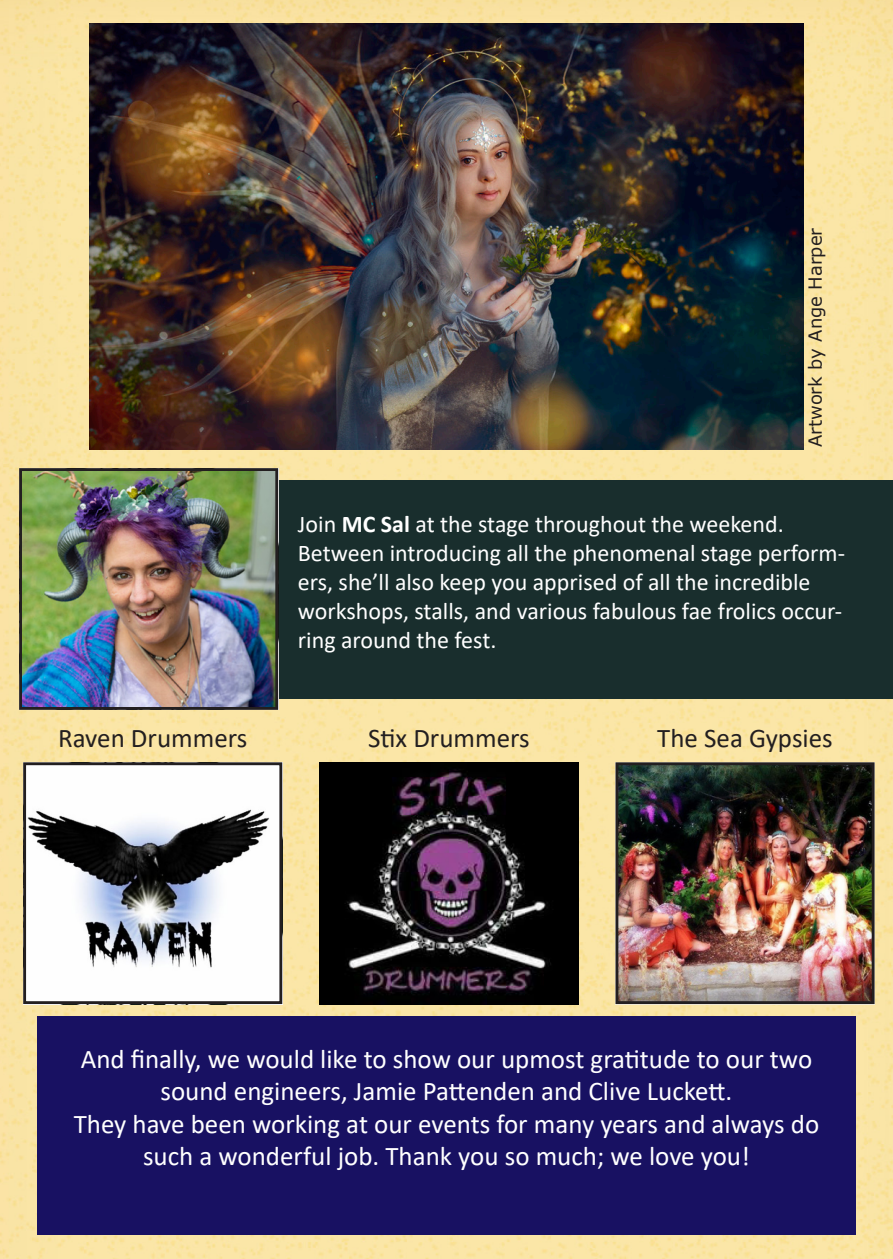
<style>
.page{position:relative;width:893px;height:1259px;background:#fff}
.page>*{position:absolute;margin:0;border:0;box-sizing:border-box;transform-origin:0 0}
.t1{font:27px/32.4px "Calibri";color:#fff;text-align:center}
.t2{font:27px "Calibri";color:#231f20}
.t3{font:24px/28.8px "Calibri";color:#fff}
.t4{font:18px "Verdana";color:#231f20}
.s1{font-weight:700}
</style>
<div class="page">
<img style="left:0;top:0;width:893px;height:1259px">
<div style="left:37px;top:1016px;width:819px;height:218px;background:#181162"></div>
<div style="left:35px;top:480px;width:858px;height:218px;background:#192e2d"></div>
<img style="left:23px;top:472px;width:251px;height:234px">
<div style="left:19px;top:468px;width:259px;height:242px;border:3px solid #231f20"></div>
<img style="left:27px;top:766px;width:251px;height:234px">
<div style="left:23px;top:762px;width:259px;height:242px;border:3px solid #231f20"></div>
<img style="left:319px;top:762px;width:259px;height:242px">
<img style="left:619px;top:766px;width:251px;height:234px">
<div style="left:615px;top:762px;width:259px;height:242px;border:3px solid #231f20"></div>
<img style="left:89px;top:24px;width:715px;height:425px">
<p class="t4" style="left:803px;top:447px;width:221px;rotate:-90deg">Artwork by Ange Harper</p>
<p class="t3" style="left:298px;top:509px;width:487px">Join <span class="s1">MC Sal</span> at the stage throughout the weekend.</p>
<p class="t3" style="left:298px;top:538px;width:549px">Between introducing all the phenomenal stage perform&shy;ers, she’ll also keep you apprised of all the incredible workshops, stalls, and various fabulous fae frolics occur&shy;ring around the fest.</p>
<p class="t2" style="left:58px;top:719px;width:191px">Raven Drummers</p>
<p class="t2" style="left:368px;top:719px;width:163px">Stix Drummers</p>
<p class="t2" style="left:657px;top:719px;width:177px">The Sea Gypsies</p>
<p class="t1" style="left:81px;top:1042px;width:733px">And finally, we would like to show our upmost gratitude to our two sound engineers, Jamie Pattenden and Clive Luckett.</p>
<p class="t1" style="left:74px;top:1107px;width:747px">They have been working at our events for many years and always do such a wonderful job. Thank you so much; we love you!</p>
</div>
